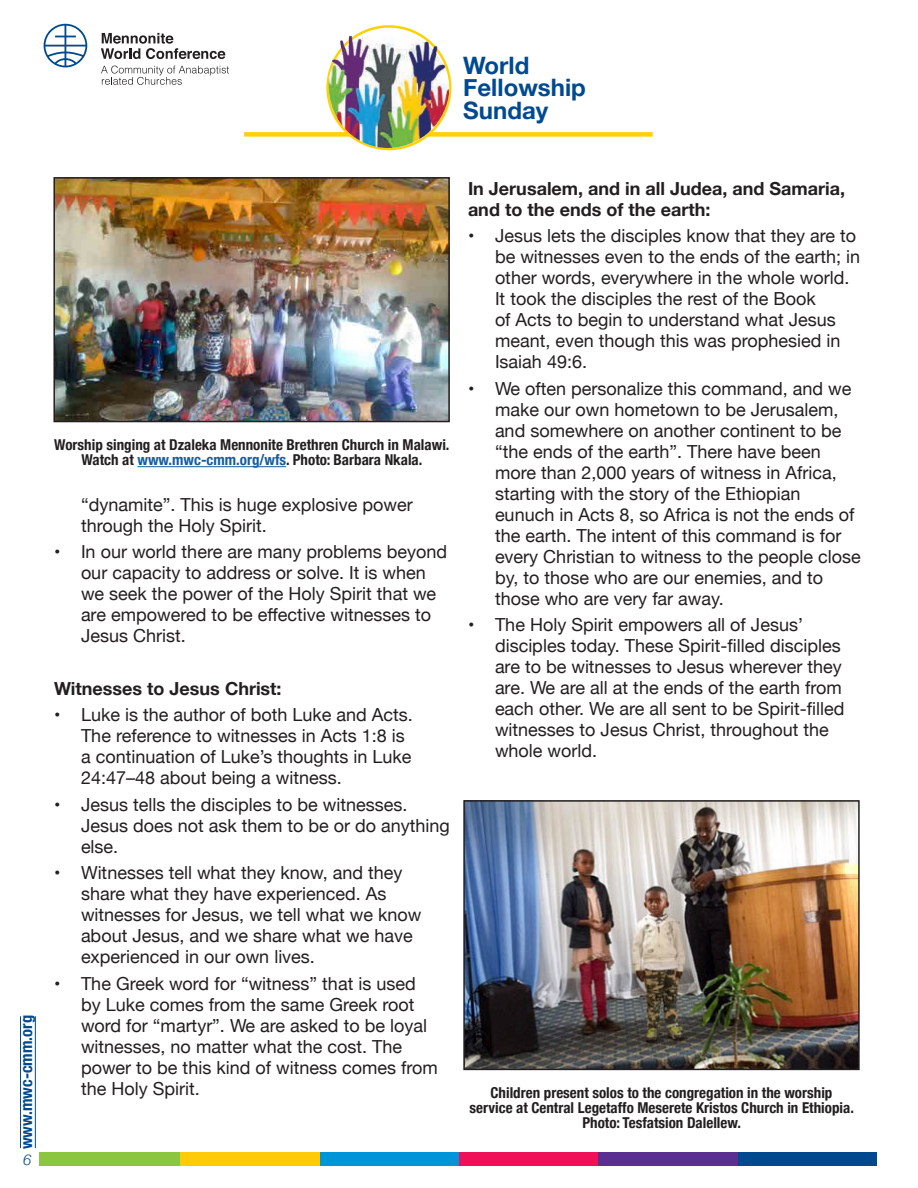
<style>
.page{position:relative;width:918px;height:1188px;background:#fff}
.page>*{position:absolute;margin:0;border:0;box-sizing:border-box;transform-origin:0 0}
.t1{font:700 24px/22.5px "Helvetica Neue";color:#014a91}
.t2{font:18px/21px "Helvetica Neue";color:#231f20}
.t3{font:700 18px/21px "Helvetica Neue";color:#231f20}
.t4{font:700 condensed 16.5px "Helvetica Neue";color:#014a91}
.t5{font:700 condensed 15px/15px "Helvetica Neue";color:#231f20;text-align:center}
.t6{font:italic 300 15px "Helvetica Neue";color:#014a91}
.s1{color:#175d9e}
</style>
<div class="page">
<div style="left:244px;top:132px;width:409px;height:5px;background:#fed105"></div>
<img style="left:325px;top:28px;width:125px;height:121px">
<div style="left:736px;top:1153px;width:141px;height:13px;background:#01498e"></div>
<div style="left:597px;top:1153px;width:141px;height:13px;background:#5b2e91"></div>
<div style="left:458px;top:1153px;width:140px;height:13px;background:#ee1059"></div>
<div style="left:318px;top:1153px;width:141px;height:13px;background:#0095d9"></div>
<div style="left:179px;top:1153px;width:140px;height:13px;background:#feca0a"></div>
<div style="left:39px;top:1153px;width:141px;height:13px;background:#8bc63e"></div>
<hr style="left:20px;top:1016px;width:1px;height:132px;background:#014a91">
<hr style="left:35px;top:1016px;width:1px;height:132px;background:#014a91">
<svg style="left:101px;top:33px;width:124px;height:26px"></svg>
<svg style="left:101px;top:66px;width:128px;height:19px"></svg>
<svg style="left:44px;top:24px;width:43px;height:43px"></svg>
<img style="left:56px;top:180px;width:391px;height:239px">
<div style="left:53px;top:177px;width:397px;height:245px;border:2px solid #231f20"></div>
<hr style="left:137px;top:466px;width:149px;height:1px;background:#175d9e">
<img style="left:466px;top:803px;width:391px;height:264px">
<div style="left:463px;top:800px;width:397px;height:270px;border:2px solid #231f20"></div>
<h1 class="t1" style="left:463px;top:54px;width:124px">World<br>Fellowship<br>Sunday</h1>
<p class="t4" style="left:12px;top:1149px;width:136px;rotate:-90deg">www.mwc-cmm.org</p>
<p class="t6" style="left:23px;top:1148px;width:10px">6</p>
<p class="t5" style="left:54px;top:436px;width:397px">Worship singing at Dzaleka Mennonite Brethren Church in Malawi.<br>Watch at <span class="s1">www.mwc-cmm.org/wfs</span>. Photo: Barbara Nkala.</p>
<p class="t2" style="left:81px;top:495px;width:333px">“dynamite”. This is huge explosive power through the Holy Spirit.</p>
<p class="t2" style="left:81px;top:542px;width:368px;text-indent:-27px">• In our world there are many problems beyond our capacity to address or solve. It is when we seek the power of the Holy Spirit that we are empowered to be effective witnesses to Jesus Christ.</p>
<p class="t3" style="left:54px;top:678px;width:229px">Witnesses to Jesus Christ:</p>
<p class="t2" style="left:81px;top:705px;width:333px;text-indent:-27px">• Luke is the author of both Luke and Acts.<br>The reference to witnesses in Acts 1:8 is a continuation of Luke’s thoughts in Luke 24:47–48 about being a witness.</p>
<p class="t2" style="left:81px;top:795px;width:370px;text-indent:-27px">• Jesus tells the disciples to be witnesses.<br>Jesus does not ask them to be or do anything else.</p>
<p class="t2" style="left:81px;top:863px;width:342px;text-indent:-27px">• Witnesses tell what they know, and they share what they have experienced. As witnesses for Jesus, we tell what we know about Jesus, and we share what we have experienced in our own lives.</p>
<p class="t2" style="left:81px;top:974px;width:358px;text-indent:-27px">• The Greek word for “witness” that is used by Luke comes from the same Greek root word for “martyr”. We are asked to be loyal witnesses, no matter what the cost. The power to be this kind of witness comes from the Holy Spirit.</p>
<p class="t3" style="left:468px;top:178px;width:379px">In Jerusalem, and in all Judea, and Samaria, and to the ends of the earth:</p>
<p class="t2" style="left:495px;top:226px;width:367px;text-indent:-27px">• Jesus lets the disciples know that they are to be witnesses even to the ends of the earth; in other words, everywhere in the whole world.<br>It took the disciples the rest of the Book<br>of Acts to begin to understand what Jesus meant, even though this was prophesied in Isaiah 49:6.</p>
<p class="t2" style="left:495px;top:379px;width:367px;text-indent:-27px">• We often personalize this command, and we make our own hometown to be Jerusalem, and somewhere on another continent to be “the ends of the earth”. There have been more than 2,000 years of witness in Africa, starting with the story of the Ethiopian eunuch in Acts 8, so Africa is not the ends of the earth. The intent of this command is for every Christian to witness to the people close by, to those who are our enemies, and to those who are very far away.</p>
<p class="t2" style="left:495px;top:615px;width:351px;text-indent:-27px">• The Holy Spirit empowers all of Jesus’ disciples today. These Spirit-filled disciples are to be witnesses to Jesus wherever they are. We are all at the ends of the earth from each other. We are all sent to be Spirit-filled witnesses to Jesus Christ, throughout the whole world.</p>
<p class="t5" style="left:491px;top:1084px;width:343px">Children present solos to the congregation in the worship</p>
<p class="t5" style="left:470px;top:1099px;width:386px">service at Central Legetaffo Meserete Kristos Church in Ethiopia.<br>Photo: Tesfatsion Dalellew.</p>
</div>
